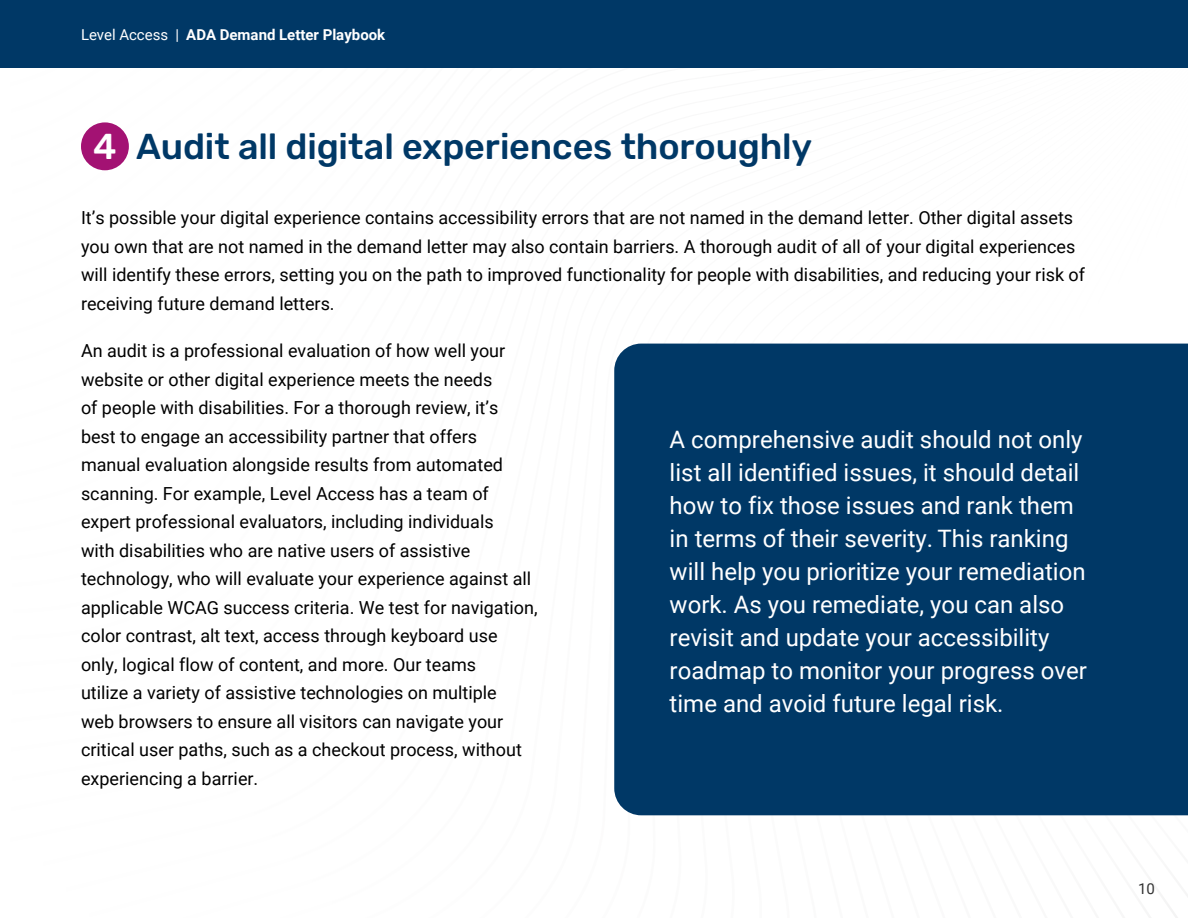
<style>
.page{position:relative;width:1188px;height:918px;background:#fff}
.page>*{position:absolute;margin:0;border:0;box-sizing:border-box;transform-origin:0 0}
.t1{font:300 36px "Rubik";letter-spacing:-.005em;color:#003866}
.t2{font:24px/33px "Roboto";color:#fff}
.t3{font:18px/28.5px "Roboto";color:#000}
.t4{font:700 15px "Roboto";color:#fff}
.t5{font:15px "Roboto";color:#333}
.s1{font-weight:400}
.s2{color:#fff}
</style>
<div class="page">
<div style="left:0;top:0;width:1188px;height:68px;background:#003866"></div>
<div style="left:81px;top:122px;width:48px;height:48px;background:#a31273;border-radius:50%"></div>
<div style="left:614px;top:344px;width:574px;height:471px;background:#003866"></div>
<p class="t4" style="left:81px;top:24px;width:306px"><span class="s1">Level Access |</span> ADA Demand Letter Playbook</p>
<h3 class="t1" style="left:93px;top:126px;width:721px"><span class="s2">4</span> Audit all digital experiences thoroughly</h3>
<p class="t3" style="left:81px;top:203px;width:1006px">It’s possible your digital experience contains accessibility errors that are not named in the demand letter. Other digital assets you own that are not named in the demand letter may also contain barriers. A thorough audit of all of your digital experiences will identify these errors, setting you on the path to improved functionality for people with disabilities, and reducing your risk of receiving future demand letters.</p>
<p class="t3" style="left:81px;top:336px;width:458px">An audit is a professional evaluation of how well your website or other digital experience meets the needs<br>of people with disabilities. For a thorough review, it’s<br>best to engage an accessibility partner that offers manual evaluation alongside results from automated scanning. For example, Level Access has a team of expert professional evaluators, including individuals<br>with disabilities who are native users of assistive technology, who will evaluate your experience against all applicable WCAG success criteria. We test for navigation, color contrast, alt text, access through keyboard use only, logical flow of content, and more. Our teams<br>utilize a variety of assistive technologies on multiple<br>web browsers to ensure all visitors can navigate your critical user paths, such as a checkout process, without experiencing a barrier.</p>
<p class="t2" style="left:670px;top:422px;width:419px">A comprehensive audit should not only list all identified issues, it should detail how to fix those issues and rank them in terms of their severity. This ranking will help you prioritize your remediation work. As you remediate, you can also revisit and update your accessibility roadmap to monitor your progress over time and avoid future legal risk.</p>
<p class="t5" style="left:1138px;top:878px;width:18px">10</p>
</div>
